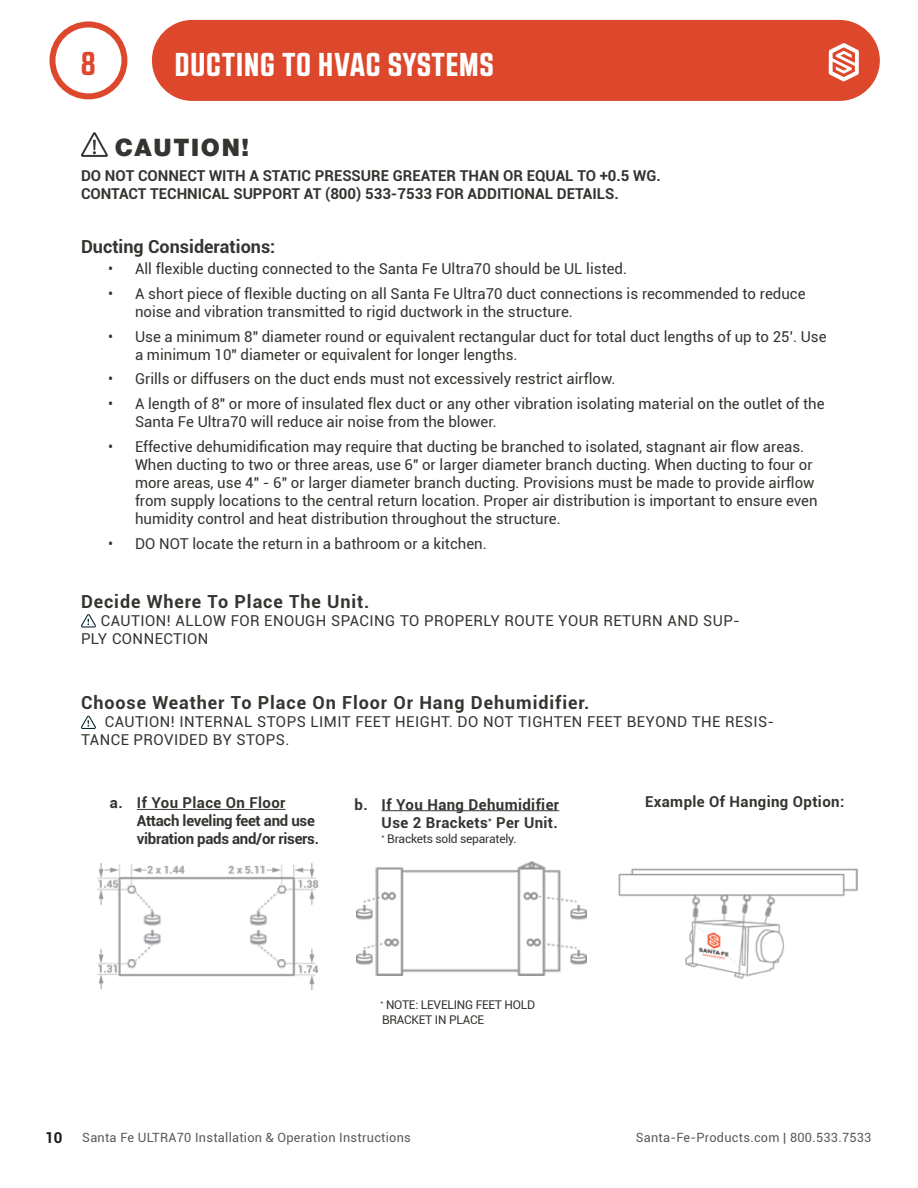
<style>
.page{position:relative;width:918px;height:1188px;background:#fff}
.page>*{position:absolute;margin:0;border:0;box-sizing:border-box;transform-origin:0 0}
.t1{font:700 33px "RB No 2.1 a W00";letter-spacing:.045em;color:#fff}
.t2{font:700 33px "RB No 2.1 a W00";color:#dd482d}
.t3{font:900 24px "Helvetica Neue";letter-spacing:.07em;color:#353430}
.t4{font:700 18px "Roboto";letter-spacing:.05em;color:#343430}
.t5{font:700 18px "Roboto";color:#343430}
.t6{font:15px/18px "Roboto";color:#343430}
.t7{font:15px/18px "Roboto";letter-spacing:.03em;color:#343430}
.t8{font:700 15px/18px "Roboto";color:#343430}
.t9{font:700 15px/18px "Roboto";letter-spacing:-.02em;color:#343430}
.t10{font:700 15px/18px "Roboto";letter-spacing:.025em;color:#343430;text-align:right}
.t11{font:700 15px "Roboto";color:#1a1a1a}
.t12{font:12.75px "Roboto";letter-spacing:.02em;color:#585a5a}
.t13{font:12px/15px "Roboto";letter-spacing:-.02em;color:#343430}
</style>
<div class="page">
<svg style="left:81px;top:132px;width:27px;height:25px"></svg>
<svg style="left:81px;top:614px;width:15px;height:14px"></svg>
<img style="left:619px;top:869px;width:239px;height:109px">
<hr style="left:137px;top:809px;width:149px;height:1px;background:#343430">
<hr style="left:382px;top:810px;width:177px;height:1px;background:#343430">
<svg style="left:81px;top:716px;width:15px;height:13px"></svg>
<img style="left:97px;top:864px;width:222px;height:126px">
<img style="left:357px;top:862px;width:229px;height:113px">
<div style="left:152px;top:20px;width:728px;height:81px;background:#dd482d;border-radius:41px"></div>
<svg style="left:829px;top:43px;width:30px;height:38px"></svg>
<div style="left:49px;top:21px;width:78px;height:78px;border:6px solid #dd482d;border-radius:50%"></div>
<h1 class="t2" style="left:82px;top:44px;width:15px">8</h1>
<h1 class="t1" style="left:175px;top:45px;width:320px">DUCTING TO HVAC SYSTEMS</h1>
<h2 class="t3" style="left:115px;top:134px;width:136px">CAUTION!</h2>
<p class="t8" style="left:81px;top:167px;width:581px">DO NOT CONNECT WITH A STATIC PRESSURE GREATER THAN OR EQUAL TO +0.5 WG.<br>CONTACT TECHNICAL SUPPORT AT (800) 533-7533 FOR ADDITIONAL DETAILS.</p>
<p class="t5" style="left:81px;top:236px;width:196px">Ducting Considerations:</p>
<p class="t6" style="left:108px;top:260px;width:521px">• All flexible ducting connected to the Santa Fe Ultra70 should be UL listed.</p>
<p class="t6" style="left:135px;top:285px;width:672px;text-indent:-27px">• A short piece of flexible ducting on all Santa Fe Ultra70 duct connections is recommended to reduce noise and vibration transmitted to rigid ductwork in the structure.</p>
<p class="t6" style="left:135px;top:327px;width:693px;text-indent:-27px">• Use a minimum 8" diameter round or equivalent rectangular duct for total duct lengths of up to 25'. Use a minimum 10" diameter or equivalent for longer lengths.</p>
<p class="t6" style="left:108px;top:370px;width:509px">• Grills or diffusers on the duct ends must not excessively restrict airflow.</p>
<p class="t6" style="left:135px;top:395px;width:691px;text-indent:-27px">• A length of 8" or more of insulated flex duct or any other vibration isolating material on the outlet of the<br>Santa Fe Ultra70 will reduce air noise from the blower.</p>
<p class="t6" style="left:135px;top:438px;width:684px;text-indent:-27px">• Effective dehumidification may require that ducting be branched to isolated, stagnant air flow areas.<br>When ducting to two or three areas, use 6" or larger diameter branch ducting. When ducting to four or more areas, use 4" - 6" or larger diameter branch ducting. Provisions must be made to provide airflow from supply locations to the central return location. Proper air distribution is important to ensure even humidity control and heat distribution throughout the structure.</p>
<p class="t6" style="left:108px;top:534px;width:380px">• DO NOT locate the return in a bathroom or a kitchen.</p>
<p class="t4" style="left:81px;top:591px;width:290px">Decide Where To Place The Unit.</p>
<p class="t7" style="left:81px;top:611px;width:660px;text-indent:20px">CAUTION! ALLOW FOR ENOUGH SPACING TO PROPERLY ROUTE YOUR RETURN AND SUP-<br>PLY CONNECTION</p>
<p class="t4" style="left:81px;top:692px;width:510px">Choose Weather To Place On Floor Or Hang Dehumidifier.</p>
<p class="t7" style="left:81px;top:713px;width:695px;text-indent:24px">CAUTION! INTERNAL STOPS LIMIT FEET HEIGHT. DO NOT TIGHTEN FEET BEYOND THE RESIS-<br>TANCE PROVIDED BY STOPS.</p>
<p class="t9" style="left:137px;top:794px;width:184px;text-indent:-27px">a. If You Place On Floor<br>Attach leveling feet and use vibration pads and/or risers.</p>
<p class="t10" style="left:355px;top:795px;width:206px">b. If You Hang Dehumidifier<br>Use 2 Brackets<sup>*</sup> Per Unit.</p>
<p class="t13" style="left:382px;top:831px;width:136px"><sup>*</sup> Brackets sold separately.</p>
<p class="t13" style="left:380px;top:998px;width:156px"><sup>*</sup> NOTE: LEVELING FEET HOLD<br>BRACKET IN PLACE</p>
<p class="t10" style="left:645px;top:793px;width:201px">Example Of Hanging Option:</p>
<p class="t11" style="left:45px;top:1129px;width:19px">10</p>
<p class="t12" style="left:82px;top:1130px;width:330px">Santa Fe ULTRA70 Installation &amp; Operation Instructions</p>
<p class="t12" style="left:636px;top:1130px;width:237px">Santa-Fe-Products.com | 800.533.7533</p>
</div>
